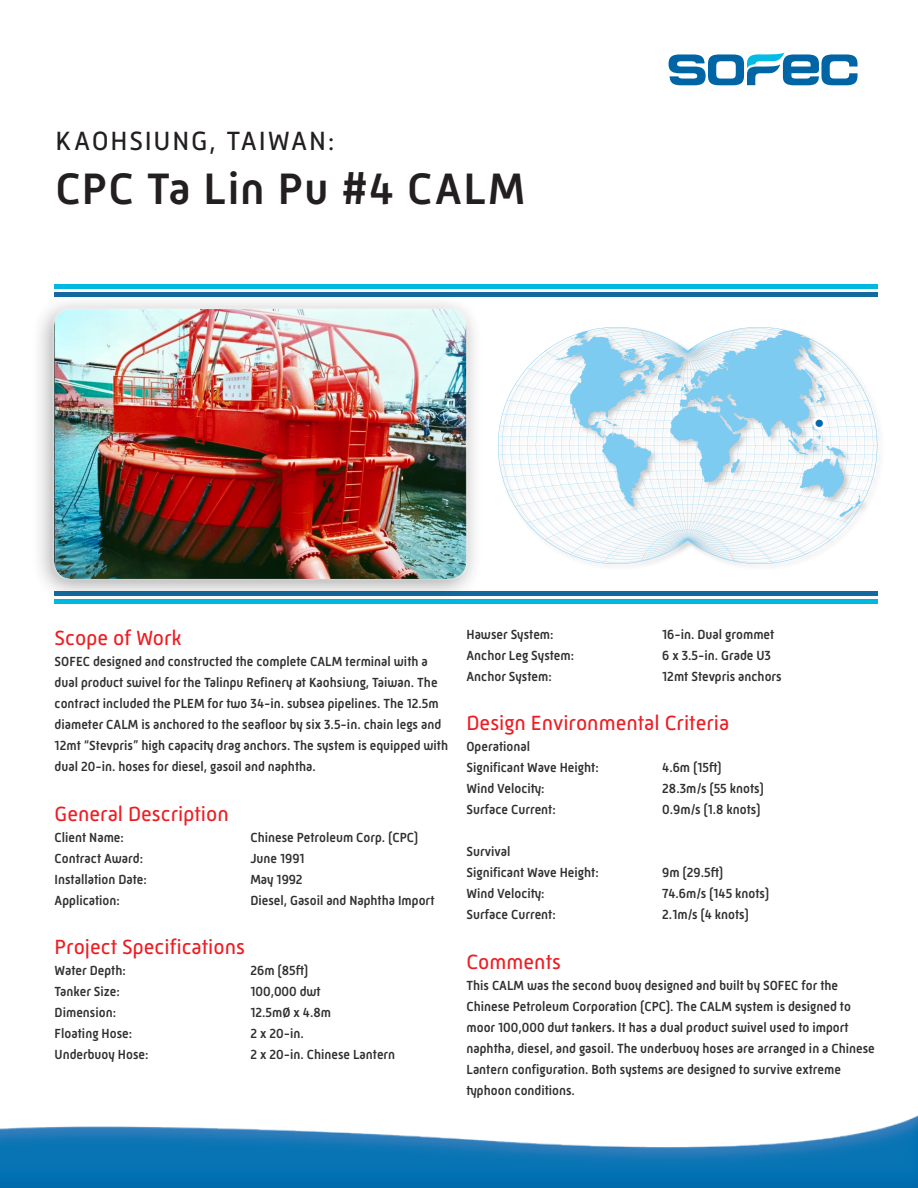
<style>
.page{position:relative;width:918px;height:1188px;background:#fff}
.page>*{position:absolute;margin:0;border:0;box-sizing:border-box;transform-origin:0 0}
.M32_MODEC_Headline2{font:500 45px "Mic 32 New";letter-spacing:.03em;color:#231f20}
.GULF_OF_MEXICO{font:27px "Mic 32 New";letter-spacing:.065em;color:#231f20}
.t1{font:500 24px "Mic 32 New";color:#0067ac}
.Scope{font:21px "Mic 32 New";color:#ee1d23}
._1Body_Text{font:500 13.5px/21px "Mic 32 New";color:#312f30;scale:.95 1}
</style>
<div class="page">
<svg style="left:669px;top:52px;width:189px;height:33px"></svg>
<div style="left:54px;top:284px;width:824px;height:5px;background:#00b7df"></div>
<img style="left:0;top:1115px;width:918px;height:73px">
<hr style="left:54px;top:293px;width:823px;height:4px;background:#126aa0">
<div style="left:54px;top:591px;width:823px;height:5px;background:#126aa0"></div>
<div style="left:54px;top:599px;width:824px;height:5px;background:#00b7df"></div>
<svg style="left:498px;top:327px;width:380px;height:237px"></svg>
<div style="left:31px;top:294px;width:452px;height:309px;background:#231f20;opacity:.4"></div>
<div style="left:52px;top:309px;width:415px;height:271px;background:#fff;opacity:.5"></div>
<div style="left:813px;top:417px;width:13px;height:13px;border:6px solid #fff;border-radius:50%"></div>
<p class="GULF_OF_MEXICO" style="left:55px;top:125px;width:281px">KAOHSIUNG, TAIWAN:</p>
<p class="M32_MODEC_Headline2" style="left:55px;top:163px;width:471px">CPC Ta Lin Pu #4 CALM</p>
<p class="t1" style="left:814px;top:408px;width:13px">•</p>
<p class="Scope" style="left:55px;top:626px;width:129px">Scope of Work</p>
<p class="_1Body_Text" style="left:55px;top:651px;width:416px">SOFEC designed and constructed the complete CALM terminal with a dual product swivel for the Talinpu Refinery at Kaohsiung, Taiwan. The contract included the PLEM for two 34-in. subsea pipelines. The 12.5m diameter CALM is anchored to the seafloor by six 3.5-in. chain legs and 12mt “Stevpris” high capacity drag anchors. The system is equipped with dual 20-in. hoses for diesel, gasoil and naphtha.</p>
<p class="Scope" style="left:55px;top:801px;width:176px">General Description</p>
<p class="_1Body_Text" style="left:55px;top:826px;width:74px">Client Name:</p>
<p class="_1Body_Text" style="left:250px;top:826px;width:178px">Chinese Petroleum Corp. (CPC)</p>
<p class="_1Body_Text" style="left:55px;top:847px;width:95px">Contract Award:</p>
<p class="_1Body_Text" style="left:250px;top:847px;width:58px">June 1991</p>
<p class="_1Body_Text" style="left:55px;top:868px;width:99px">Installation Date:</p>
<p class="_1Body_Text" style="left:250px;top:868px;width:57px">May 1992</p>
<p class="_1Body_Text" style="left:55px;top:889px;width:70px">Application:</p>
<p class="_1Body_Text" style="left:250px;top:889px;width:195px">Diesel, Gasoil and Naphtha Import</p>
<p class="Scope" style="left:55px;top:935px;width:192px">Project Specifications</p>
<p class="_1Body_Text" style="left:55px;top:960px;width:76px">Water Depth:</p>
<p class="_1Body_Text" style="left:250px;top:960px;width:63px">26m (85ft)</p>
<p class="_1Body_Text" style="left:55px;top:981px;width:70px">Tanker Size:</p>
<p class="_1Body_Text" style="left:250px;top:981px;width:76px">100,000 dwt</p>
<p class="_1Body_Text" style="left:55px;top:1002px;width:66px">Dimension:</p>
<p class="_1Body_Text" style="left:250px;top:1002px;width:86px">12.5mØ x 4.8m</p>
<p class="_1Body_Text" style="left:55px;top:1023px;width:83px">Floating Hose:</p>
<p class="_1Body_Text" style="left:250px;top:1023px;width:58px">2 x 20-in.</p>
<p class="_1Body_Text" style="left:55px;top:1044px;width:100px">Underbuoy Hose:</p>
<p class="_1Body_Text" style="left:250px;top:1044px;width:154px">2 x 20-in. Chinese Lantern</p>
<p class="_1Body_Text" style="left:466px;top:624px;width:93px">Hawser System:</p>
<p class="_1Body_Text" style="left:662px;top:624px;width:120px">16-in. Dual grommet</p>
<p class="_1Body_Text" style="left:466px;top:645px;width:115px">Anchor Leg System:</p>
<p class="_1Body_Text" style="left:662px;top:645px;width:116px">6 x 3.5-in. Grade U3</p>
<p class="_1Body_Text" style="left:466px;top:666px;width:91px">Anchor System:</p>
<p class="_1Body_Text" style="left:662px;top:666px;width:127px">12mt Stevpris anchors</p>
<p class="Scope" style="left:466px;top:711px;width:264px">Design Environmental Criteria</p>
<p class="_1Body_Text" style="left:466px;top:736px;width:68px">Operational</p>
<p class="_1Body_Text" style="left:466px;top:757px;width:141px">Significant Wave Height:</p>
<p class="_1Body_Text" style="left:662px;top:757px;width:64px">4.6m (15ft)</p>
<p class="_1Body_Text" style="left:466px;top:778px;width:84px">Wind Velocity:</p>
<p class="_1Body_Text" style="left:662px;top:778px;width:108px">28.3m/s (55 knots)</p>
<p class="_1Body_Text" style="left:466px;top:799px;width:96px">Surface Current:</p>
<p class="_1Body_Text" style="left:662px;top:799px;width:105px">0.9m/s (1.8 knots)</p>
<p class="_1Body_Text" style="left:466px;top:841px;width:48px">Survival</p>
<p class="_1Body_Text" style="left:466px;top:862px;width:141px">Significant Wave Height:</p>
<p class="_1Body_Text" style="left:662px;top:862px;width:66px">9m (29.5ft)</p>
<p class="_1Body_Text" style="left:466px;top:883px;width:84px">Wind Velocity:</p>
<p class="_1Body_Text" style="left:662px;top:883px;width:114px">74.6m/s (145 knots)</p>
<p class="_1Body_Text" style="left:466px;top:904px;width:96px">Surface Current:</p>
<p class="_1Body_Text" style="left:662px;top:904px;width:93px">2.1m/s (4 knots)</p>
<p class="Scope" style="left:466px;top:950px;width:96px">Comments</p>
<p class="_1Body_Text" style="left:466px;top:975px;width:431px">This CALM was the second buoy designed and built by SOFEC for the Chinese Petroleum Corporation (CPC). The CALM system is designed to moor 100,000 dwt tankers. It has a dual product swivel used to import naphtha, diesel, and gasoil. The underbuoy hoses are arranged in a Chinese Lantern configuration. Both systems are designed to survive extreme typhoon conditions.</p>
</div>
